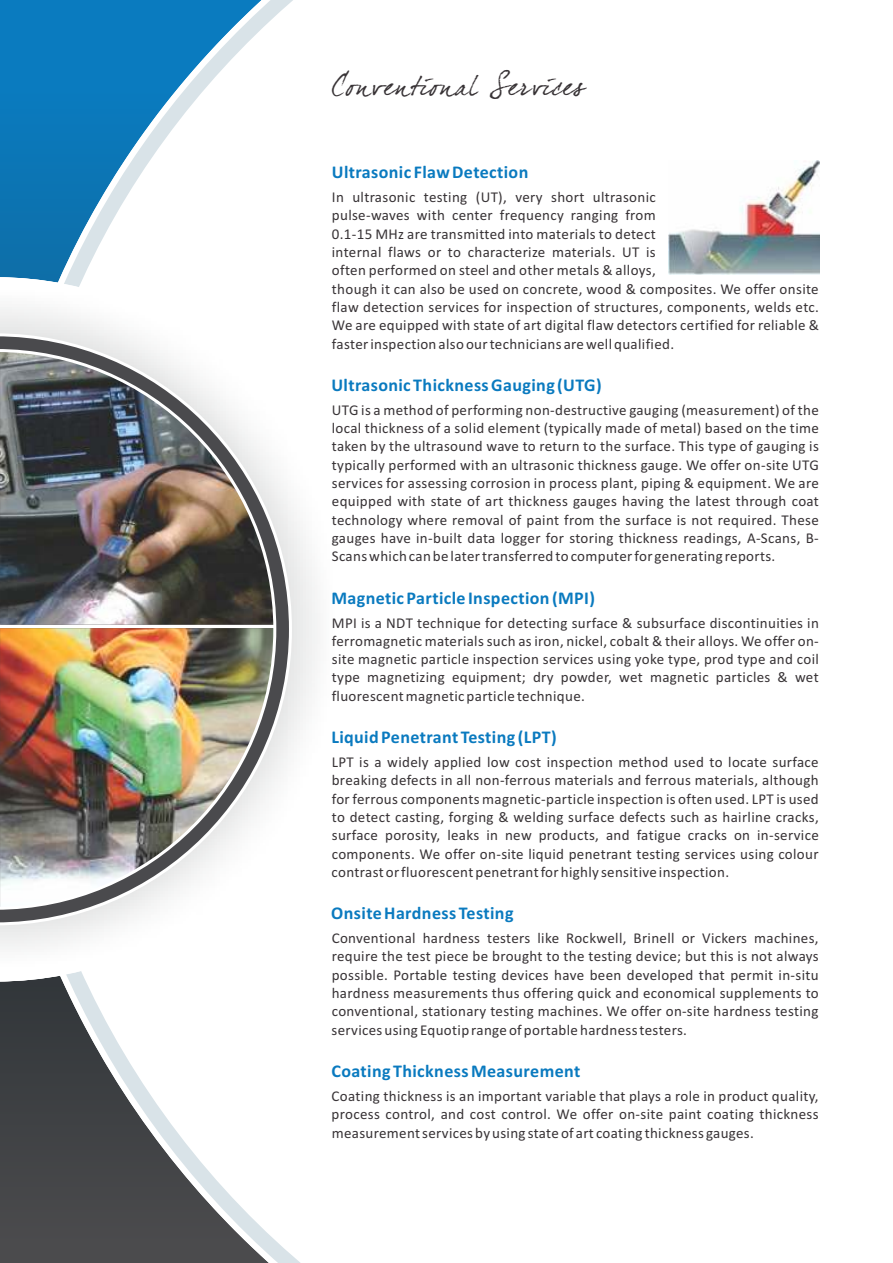
<style>
.page{position:relative;width:893px;height:1263px;background:#fff}
.page>*{position:absolute;margin:0;border:0;box-sizing:border-box;transform-origin:0 0}
.t1{font:27px "Dear Joefour";letter-spacing:.025em;color:#383336}
.t2{font:700 18px "Calibri";letter-spacing:.02em;color:#0a7abf}
.t3{font:15px/18.3px "Calibri";letter-spacing:.02em;color:#383336;text-align:justify}
</style>
<div class="page">
<svg style="left:0;top:0;width:300px;height:1263px"></svg>
<svg style="left:0;top:277px;width:300px;height:704px"></svg>
<img style="left:239px;top:292px;width:61px;height:102px">
<img style="left:293px;top:394px;width:7px;height:37px">
<img style="left:286px;top:828px;width:14px;height:141px">
<img style="left:239px;top:927px;width:47px;height:42px">
<img style="left:0;top:292px;width:239px;height:677px">
<img style="left:293px;top:431px;width:25px;height:397px">
<img style="left:92px;top:291px;width:243px;height:1px">
<img style="left:0;top:291px;width:92px;height:1px">
<img style="left:0;top:332px;width:293px;height:595px">
<img style="left:668px;top:161px;width:151px;height:113px">
<h1 class="t1" style="left:332px;top:70px;width:254px">Conventional Services</h1>
<p class="t2" style="left:332px;top:165px;width:198px">Ultrasonic Flaw Detection</p>
<p class="t3" style="left:332px;top:189px;width:489px;text-align:left">In ultrasonic testing (UT), very short ultrasonic<br>pulse-waves with center frequency ranging from<br>0.1-15 MHz are transmitted into materials to detect<br>internal flaws or to characterize materials. UT is<br>often performed on steel and other metals &amp; alloys,<br>though it can also be used on concrete, wood &amp; composites. We offer onsite flaw detection services for inspection of structures, components, welds etc.<br>We are equipped with state of art digital flaw detectors certified for reliable &amp; faster inspection also our technicians are well qualified.</p>
<p class="t2" style="left:331px;top:377px;width:272px">Ultrasonic Thickness Gauging (UTG)</p>
<p class="t3" style="left:332px;top:402px;width:489px">UTG is a method of performing non-destructive gauging (measurement) of the local thickness of a solid element (typically made of metal) based on the time taken by the ultrasound wave to return to the surface. This type of gauging is typically performed with an ultrasonic thickness gauge. We offer on-site UTG services for assessing corrosion in process plant, piping &amp; equipment. We are equipped with state of art thickness gauges having the latest through coat technology where removal of paint from the surface is not required. These gauges have in-built data logger for storing thickness readings, A-Scans, B-Scans which can be later transferred to computer for generating reports.</p>
<p class="t2" style="left:331px;top:590px;width:265px">Magnetic Particle Inspection (MPI)</p>
<p class="t3" style="left:332px;top:615px;width:489px">MPI is a NDT technique for detecting surface &amp; subsurface discontinuities in ferromagnetic materials such as iron, nickel, cobalt &amp; their alloys. We offer on&shy;site magnetic particle inspection services using yoke type, prod type and coil type magnetizing equipment; dry powder, wet magnetic particles &amp; wet fluorescent magnetic particle technique.</p>
<p class="t2" style="left:331px;top:730px;width:227px">Liquid Penetrant Testing (LPT)</p>
<p class="t3" style="left:332px;top:754px;width:489px">LPT is a widely applied low cost inspection method used to locate surface breaking defects in all non-ferrous materials and ferrous materials, although for ferrous components magnetic-particle inspection is often used. LPT is used to detect casting, forging &amp; welding surface defects such as hairline cracks, surface porosity, leaks in new products, and fatigue cracks on in-service components. We offer on-site liquid penetrant testing services using colour contrast or fluorescent penetrant for highly sensitive inspection.</p>
<p class="t2" style="left:331px;top:906px;width:184px">Onsite Hardness Testing</p>
<p class="t3" style="left:332px;top:930px;width:489px">Conventional hardness testers like Rockwell, Brinell or Vickers machines, require the test piece be brought to the testing device; but this is not always possible. Portable testing devices have been developed that permit in-situ hardness measurements thus offering quick and economical supplements to conventional, stationary testing machines. We offer on-site hardness testing services using Equotip range of portable hardness testers.</p>
<p class="t2" style="left:331px;top:1063px;width:250px">Coating Thickness Measurement</p>
<p class="t3" style="left:332px;top:1088px;width:489px">Coating thickness is an important variable that plays a role in product quality, process control, and cost control. We offer on-site paint coating thickness measurement services by using state of art coating thickness gauges.</p>
</div>
